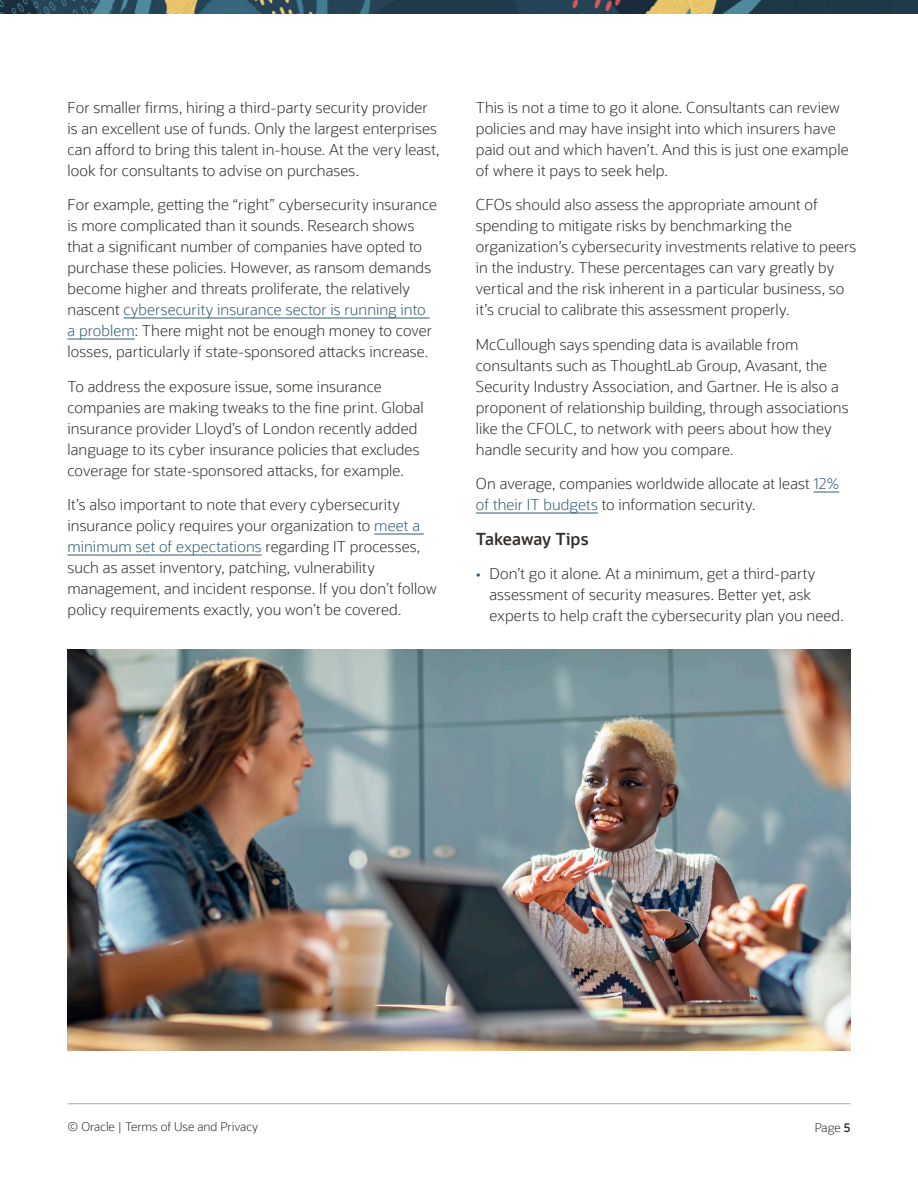
<style>
.page{position:relative;width:918px;height:1188px;background:#fff}
.page>*{position:absolute;margin:0;border:0;box-sizing:border-box;transform-origin:0 0}
.H2_Main_Body_Header{font:600 16.5px "Oracle Sans";color:#312d2a}
.H2_Main_Body_Header-2{font:300 15px/21px "Oracle Sans";letter-spacing:.005em;color:#312d2a}
.t1{font:300 12px "Oracle Sans";color:#312d2a}
.s1{color:#325c72}
.s2{font-weight:600}
</style>
<div class="page">
<img style="left:1px;top:0;width:916px;height:13px">
<hr style="left:123px;top:318px;width:307px;height:1px;background:#325c72">
<hr style="left:68px;top:339px;width:67px;height:1px;background:#325c72">
<hr style="left:374px;top:534px;width:50px;height:1px;background:#325c72">
<hr style="left:68px;top:555px;width:194px;height:1px;background:#325c72">
<img style="left:68px;top:649px;width:782px;height:402px">
<svg style="left:814px;top:492px;width:25px;height:1px"></svg>
<hr style="left:476px;top:513px;width:122px;height:1px;background:#325c72">
<hr style="left:68px;top:1104px;width:782px;height:1px;background:#a8a9ad">
<p class="H2_Main_Body_Header-2" style="left:68px;top:97px;width:374px">For smaller firms, hiring a third-party security provider is an excellent use of funds. Only the largest enterprises can afford to bring this talent in-house. At the very least, look for consultants to advise on purchases.</p>
<p class="H2_Main_Body_Header-2" style="left:68px;top:194px;width:371px">For example, getting the “right” cybersecurity insurance is more complicated than it sounds. Research shows that a significant number of companies have opted to purchase these policies. However, as ransom demands become higher and threats proliferate, the relatively nascent <span class="s1">cybersecurity insurance sector is running into a problem</span>: There might not be enough money to cover losses, particularly if state-sponsored attacks increase.</p>
<p class="H2_Main_Body_Header-2" style="left:68px;top:376px;width:358px">To address the exposure issue, some insurance companies are making tweaks to the fine print. Global insurance provider Lloyd’s of London recently added language to its cyber insurance policies that excludes coverage for state-sponsored attacks, for example.</p>
<p class="H2_Main_Body_Header-2" style="left:68px;top:494px;width:371px">It’s also important to note that every cybersecurity insurance policy requires your organization to <span class="s1">meet a minimum set of expectations</span> regarding IT processes, such as asset inventory, patching, vulnerability management, and incident response. If you don’t follow policy requirements exactly, you won’t be covered.</p>
<p class="H2_Main_Body_Header-2" style="left:476px;top:97px;width:374px">This is not a time to go it alone. Consultants can review policies and may have insight into which insurers have paid out and which haven’t. And this is just one example of where it pays to seek help.</p>
<p class="H2_Main_Body_Header-2" style="left:476px;top:194px;width:382px">CFOs should also assess the appropriate amount of spending to mitigate risks by benchmarking the organization’s cybersecurity investments relative to peers in the industry. These percentages can vary greatly by vertical and the risk inherent in a particular business, so it’s crucial to calibrate this assessment properly.</p>
<p class="H2_Main_Body_Header-2" style="left:476px;top:334px;width:374px">McCullough says spending data is available from consultants such as ThoughtLab Group, Avasant, the Security Industry Association, and Gartner. He is also a proponent of relationship building, through associations like the CFOLC, to network with peers about how they handle security and how you compare.</p>
<p class="H2_Main_Body_Header-2" style="left:476px;top:473px;width:365px">On average, companies worldwide allocate at least <span class="s1">12% of their IT budgets</span> to information security.</p>
<p class="H2_Main_Body_Header" style="left:476px;top:528px;width:114px">Takeaway Tips</p>
<p class="H2_Main_Body_Header-2" style="left:489px;top:563px;width:356px;text-indent:-14px"><span class="s1">•</span> Don’t go it alone. At a minimum, get a third-party assessment of security measures. Better yet, ask experts to help craft the cybersecurity plan you need.</p>
<p class="t1" style="left:68px;top:1120px;width:192px">© Oracle | Terms of Use and Privacy</p>
<p class="t1" style="left:815px;top:1121px;width:37px">Page <span class="s2">5</span></p>
</div>
